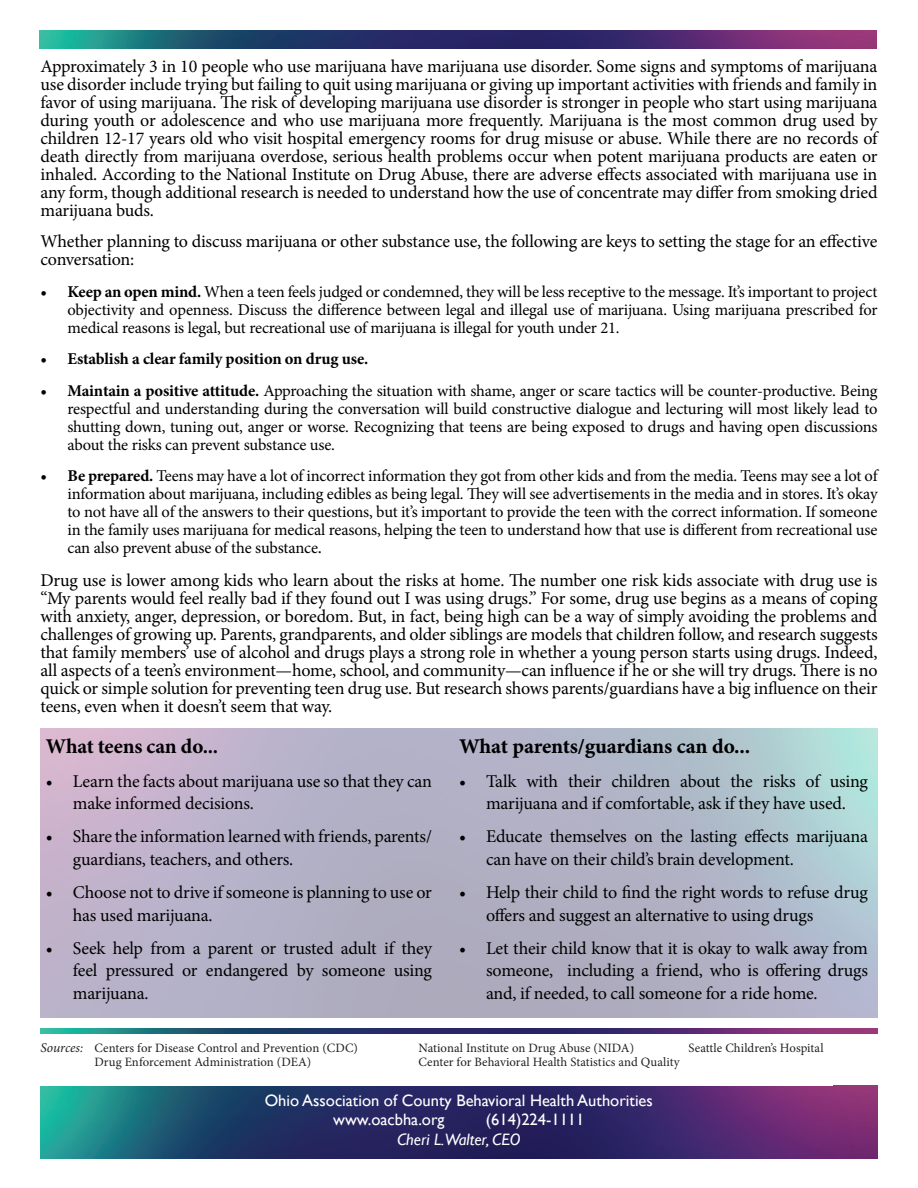
<style>
.page{position:relative;width:918px;height:1188px;background:#fff}
.page>*{position:absolute;margin:0;border:0;box-sizing:border-box;transform-origin:0 0}
.t1{font:21px "Minion Pro Bold Capt";letter-spacing:-.01em;color:#000}
.t2{font:700 21px "Minion Pro";letter-spacing:-.015em;color:#000}
.t3{font:18px/18px "Minion Pro";letter-spacing:-.015em;color:#000}
.t4{font:16.5px/18px "Minion Pro";letter-spacing:-.015em;color:#000;text-align:justify}
.t5{font:16.5px/19.8px "Gill Sans";color:#fff}
.t6{font:700 16.5px "Minion Pro";letter-spacing:-.01em;color:#000}
.t7{font:italic 16.5px "Gill Sans";color:#fff}
.t8{font:12.75px "Minion Pro";letter-spacing:.005em;color:#231f20}
.s1{font-weight:700}
.s2{font-size:18px}
.s3{font-style:italic;font-size:13.5px}
</style>
<div class="page">
<img style="left:40px;top:1086px;width:838px;height:72px">
<img style="left:39px;top:30px;width:838px;height:19px">
<img style="left:40px;top:1028px;width:838px;height:6px">
<p class="t3" style="left:40px;top:57px;width:839px;text-align:justify">Approximately 3 in 10 people who use marijuana have marijuana use disorder. Some signs and symptoms of marijuana use disorder include trying but failing to quit using marijuana or giving up important activities with friends and family in favor of using marijuana. The risk of developing marijuana use disorder is stronger in people who start using marijuana during youth or adolescence and who use marijuana more frequently. Marijuana is the most common drug used by children 12-17 years old who visit hospital emergency rooms for drug misuse or abuse. While there are no records of death directly from marijuana overdose, serious health problems occur when potent marijuana products are eaten or inhaled. According to the National Institute on Drug Abuse, there are adverse effects associated with marijuana use in any form, though additional research is needed to understand how the use of concentrate may differ from smoking dried marijuana buds.</p>
<p class="t3" style="left:40px;top:232px;width:838px">Whether planning to discuss marijuana or other substance use, the following are keys to setting the stage for an effective conversation:</p>
<p class="t4" style="left:67px;top:282px;width:812px;text-indent:-27px"><span class="s1">• Keep an open mind.</span> When a teen feels judged or condemned, they will be less receptive to the message. It’s important to project objectivity and openness. Discuss the difference between legal and illegal use of marijuana. Using marijuana prescribed for medical reasons is legal, but recreational use of marijuana is illegal for youth under 21.</p>
<p class="t6" style="left:40px;top:347px;width:329px">• Establish a clear family position on drug use.</p>
<p class="t4" style="left:67px;top:381px;width:812px;text-indent:-27px"><span class="s1">• Maintain a positive attitude.</span> Approaching the situation with shame, anger or scare tactics will be counter-productive. Being respectful and understanding during the conversation will build constructive dialogue and lecturing will most likely lead to shutting down, tuning out, anger or worse. Recognizing that teens are being exposed to drugs and having open discussions about the risks can prevent substance use.</p>
<p class="t4" style="left:67px;top:467px;width:812px;text-indent:-27px"><span class="s1">• Be prepared.</span> Teens may have a lot of incorrect information they got from other kids and from the media. Teens may see a lot of information about marijuana, including edibles as being legal. They will see advertisements in the media and in stores. It’s okay to not have all of the answers to their questions, but it’s important to provide the teen with the correct information. If someone in the family uses marijuana for medical reasons, helping the teen to understand how that use is different from recreational use can also prevent abuse of the substance<span class="s2">.</span></p>
<p class="t3" style="left:40px;top:571px;width:839px;text-align:justify">Drug use is lower among kids who learn about the risks at home. The number one risk kids associate with drug use is “My parents would feel really bad if they found out I was using drugs.” For some, drug use begins as a means of coping with anxiety, anger, depression, or boredom. But, in fact, being high can be a way of simply avoiding the problems and challenges of growing up. Parents, grandparents, and older siblings are models that children follow, and research suggests that family members’ use of alcohol and drugs plays a strong role in whether a young person starts using drugs. Indeed, all aspects of a teen’s environment—home, school, and community—can influence if he or she will try drugs. There is no quick or simple solution for preventing teen drug use. But research shows parents/guardians have a big influence on their teens, even when it doesn’t seem that way.</p>
<p class="t2" style="left:46px;top:732px;width:174px">What teens can do...</p>
<p class="t3" style="left:73px;top:770px;width:361px;line-height:22.5px;text-indent:-27px">• Learn the facts about marijuana use so that they can make informed decisions.</p>
<p class="t3" style="left:73px;top:825px;width:361px;line-height:22.5px;text-indent:-27px">• Share the information learned with friends, parents/ guardians, teachers, and others.</p>
<p class="t3" style="left:73px;top:881px;width:361px;line-height:22.5px;text-indent:-27px">• Choose not to drive if someone is planning to use or has used marijuana.</p>
<p class="t3" style="left:73px;top:937px;width:361px;line-height:22.5px;text-align:justify;text-indent:-27px">• Seek help from a parent or trusted adult if they feel pressured or endangered by someone using marijuana.</p>
<p class="t1" style="left:459px;top:731px;width:293px">What parents/guardians can do...</p>
<p class="t3" style="left:459px;top:770px;width:411px;line-height:22.5px;text-align:center">• Talk with their children about the risks of using marijuana and if comfortable, ask if they have used.</p>
<p class="t3" style="left:486px;top:825px;width:384px;line-height:22.5px;text-indent:-27px">• Educate themselves on the lasting effects marijuana can have on their child’s brain development.</p>
<p class="t3" style="left:486px;top:881px;width:384px;line-height:22.5px;text-indent:-27px">• Help their child to find the right words to refuse drug offers and suggest an alternative to using drugs</p>
<p class="t3" style="left:486px;top:937px;width:384px;line-height:22.5px;text-align:justify;text-indent:-27px">• Let their child know that it is okay to walk away from someone, including a friend, who is offering drugs and, if needed, to call someone for a ride home.</p>
<p class="t8" style="left:40px;top:1040px;width:319px"><span class="s3">Sources:</span> Centers for Disease Control and Prevention (CDC)</p>
<p class="t8" style="left:419px;top:1040px;width:217px">National Institute on Drug Abuse (NIDA)</p>
<p class="t8" style="left:689px;top:1040px;width:137px">Seattle Children’s Hospital</p>
<p class="t8" style="left:94px;top:1053px;width:218px">Drug Enforcement Administration (DEA)</p>
<p class="t8" style="left:418px;top:1053px;width:263px">Center for Behavioral Health Statistics and Quality</p>
<p class="t5" style="left:333px;top:1090px;width:321px;text-indent:-68px">Ohio Association of County Behavioral Health Authorities www.oacbha.org</p>
<p class="t5" style="left:486px;top:1110px;width:100px">(614)224-1111</p>
<p class="t7" style="left:397px;top:1130px;width:125px">Cheri L.Walter, CEO</p>
</div>
